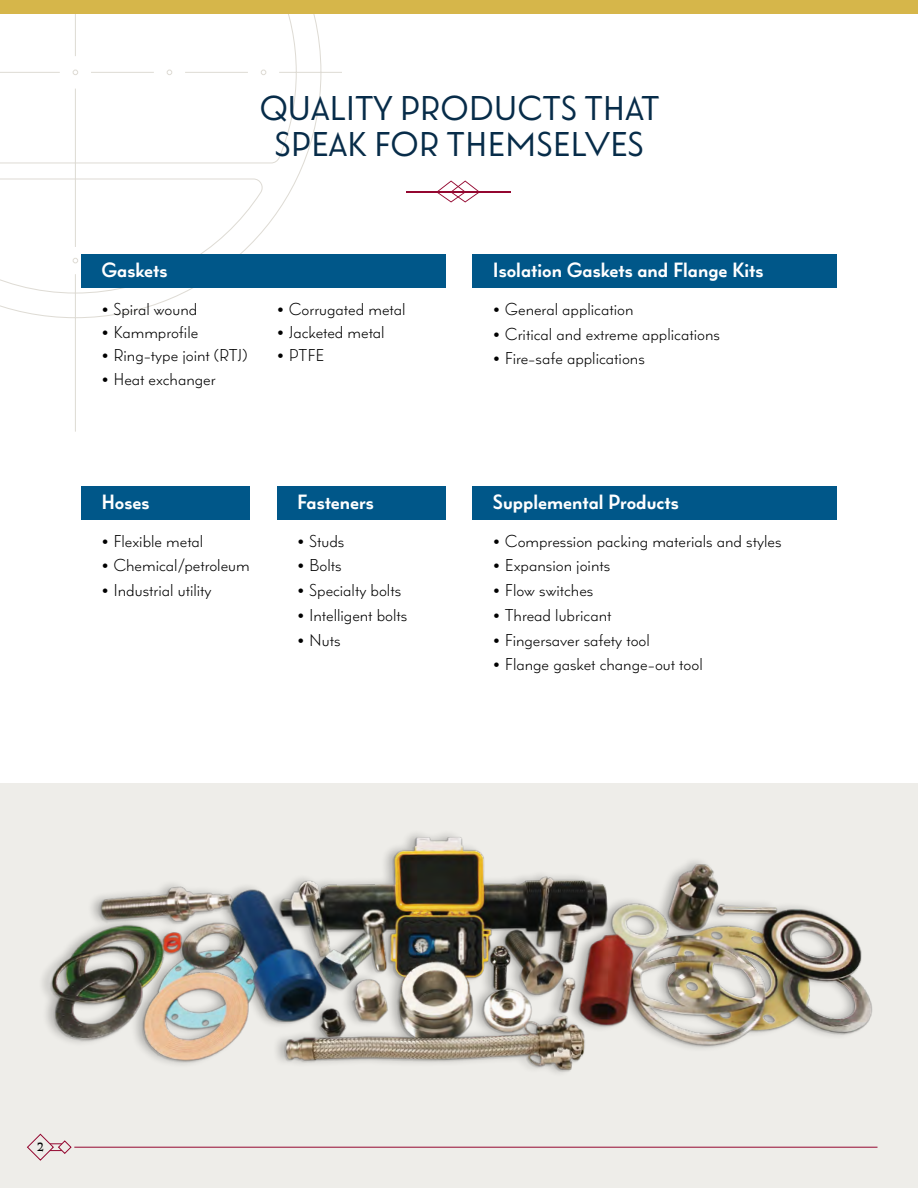
<style>
.page{position:relative;width:918px;height:1188px;background:#fff}
.page>*{position:absolute;margin:0;border:0;box-sizing:border-box;transform-origin:0 0}
.t1{font:30px/36px "Wright Roman";color:#072c49;text-align:center}
.t2{font:700 18px "Wright Roman";color:#fff}
.t3{font:300 15px "Wright Roman";color:#000}
.t4{font:12px "Aureata";color:#000}
.s1{font-family:"Gotham";font-weight:700}
</style>
<div class="page">
<div style="left:0;top:784px;width:918px;height:404px;background:#eeede9"></div>
<img style="left:42px;top:833px;width:831px;height:240px">
<svg style="left:0;top:14px;width:342px;height:418px"></svg>
<div style="left:81px;top:254px;width:365px;height:34px;background:#005789"></div>
<div style="left:81px;top:486px;width:169px;height:34px;background:#005789"></div>
<div style="left:472px;top:254px;width:365px;height:34px;background:#005789"></div>
<div style="left:472px;top:486px;width:365px;height:34px;background:#005789"></div>
<div style="left:277px;top:486px;width:169px;height:34px;background:#005789"></div>
<svg style="left:436px;top:181px;width:44px;height:21px"></svg>
<hr style="left:406px;top:191px;width:104px;height:1px;background:#940730">
<div style="left:0;top:0;width:918px;height:14px;background:#d6b64a"></div>
<hr style="left:74px;top:1147px;width:804px;height:1px;background:#940730">
<svg style="left:27px;top:1133px;width:45px;height:28px"></svg>
<h1 class="t1" style="left:259px;top:89px;width:402px">QUALITY PRODUCTS THAT<br>SPEAK FOR THEMSELVES</h1>
<p class="t2" style="left:101px;top:257px;width:68px">Gaskets</p>
<p class="t3" style="left:101px;top:298px;width:97px"><span class="s1">•</span> Spiral wound</p>
<p class="t3" style="left:101px;top:321px;width:98px"><span class="s1">•</span> Kammprofile</p>
<p class="t3" style="left:101px;top:345px;width:148px"><span class="s1">•</span> Ring-type joint (RTJ)</p>
<p class="t3" style="left:101px;top:368px;width:116px"><span class="s1">•</span> Heat exchanger</p>
<p class="t3" style="left:277px;top:298px;width:130px"><span class="s1">•</span> Corrugated metal</p>
<p class="t3" style="left:277px;top:321px;width:109px"><span class="s1">•</span> Jacketed metal</p>
<p class="t3" style="left:277px;top:345px;width:49px"><span class="s1">•</span> PTFE</p>
<p class="t2" style="left:493px;top:257px;width:272px">Isolation Gaskets and Flange Kits</p>
<p class="t3" style="left:493px;top:298px;width:142px"><span class="s1">•</span> General application</p>
<p class="t3" style="left:493px;top:323px;width:229px"><span class="s1">•</span> Critical and extreme applications</p>
<p class="t3" style="left:493px;top:348px;width:153px"><span class="s1">•</span> Fire-safe applications</p>
<p class="t2" style="left:101px;top:488px;width:50px">Hoses</p>
<p class="t2" style="left:297px;top:488px;width:78px">Fasteners</p>
<p class="t3" style="left:101px;top:530px;width:103px"><span class="s1">•</span> Flexible metal</p>
<p class="t3" style="left:101px;top:555px;width:150px"><span class="s1">•</span> Chemical/petroleum</p>
<p class="t3" style="left:101px;top:580px;width:112px"><span class="s1">•</span> Industrial utility</p>
<p class="t3" style="left:297px;top:530px;width:49px"><span class="s1">•</span> Studs</p>
<p class="t3" style="left:297px;top:555px;width:46px"><span class="s1">•</span> Bolts</p>
<p class="t3" style="left:297px;top:580px;width:106px"><span class="s1">•</span> Specialty bolts</p>
<p class="t3" style="left:297px;top:604px;width:112px"><span class="s1">•</span> Intelligent bolts</p>
<p class="t3" style="left:297px;top:629px;width:45px"><span class="s1">•</span> Nuts</p>
<p class="t2" style="left:493px;top:488px;width:187px">Supplemental Products</p>
<p class="t3" style="left:493px;top:530px;width:290px"><span class="s1">•</span> Compression packing materials and styles</p>
<p class="t3" style="left:493px;top:555px;width:119px"><span class="s1">•</span> Expansion joints</p>
<p class="t3" style="left:493px;top:580px;width:102px"><span class="s1">•</span> Flow switches</p>
<p class="t3" style="left:493px;top:604px;width:120px"><span class="s1">•</span> Thread lubricant</p>
<p class="t3" style="left:493px;top:629px;width:158px"><span class="s1">•</span> Fingersaver safety tool</p>
<p class="t3" style="left:493px;top:654px;width:211px"><span class="s1">•</span> Flange gasket change-out tool</p>
<p class="t4" style="left:37px;top:1140px;width:9px">2</p>
</div>
